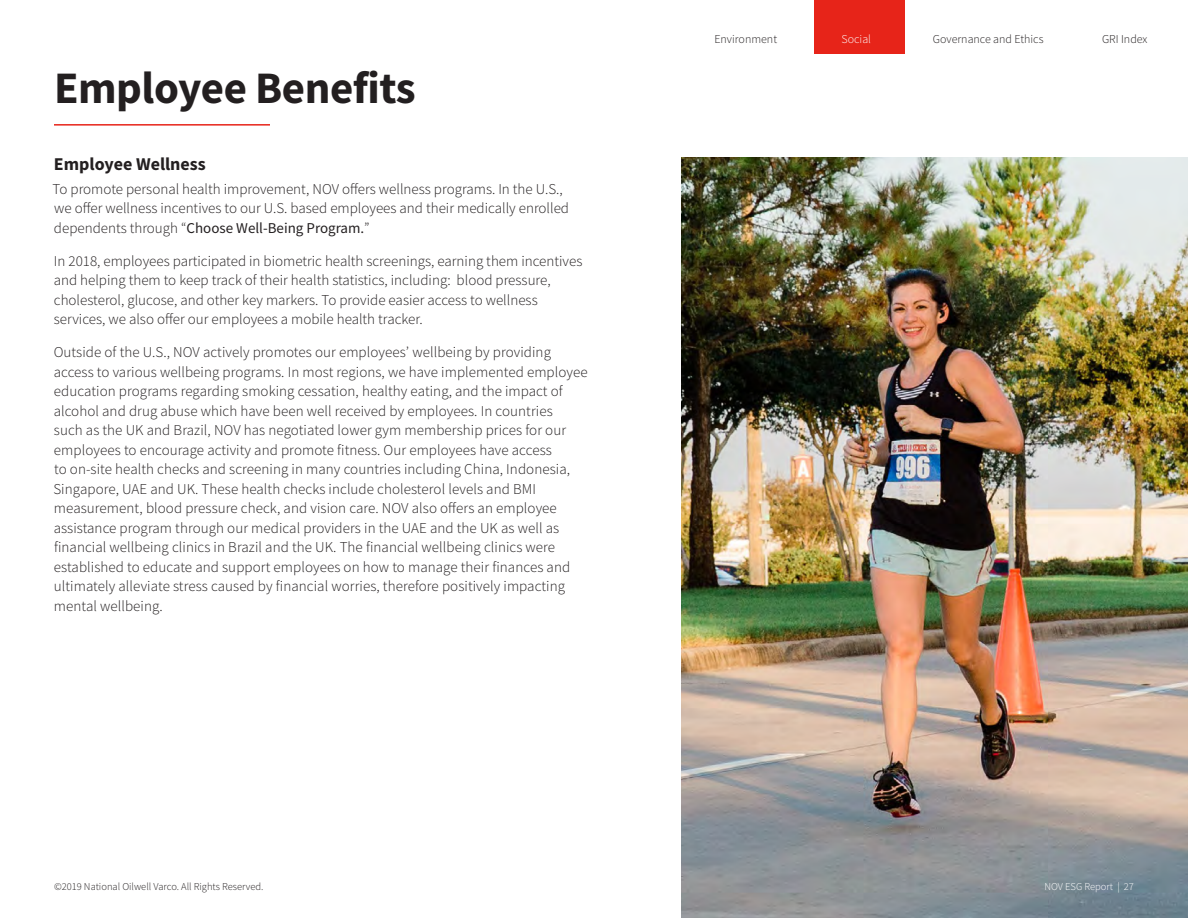
<style>
.page{position:relative;width:1188px;height:918px;background:#fff}
.page>*{position:absolute;margin:0;border:0;box-sizing:border-box;transform-origin:0 0}
.t1{font:700 45px "Source Sans Pro";letter-spacing:-.01em;color:#231f20}
.t2{font:700 18px "Source Sans Pro";color:#231f20}
.t3{font:300 15px/19.5px "Source Sans Pro";letter-spacing:.005em;color:#231f20}
.t4{font:300 12px "Source Sans Pro";color:#231f20}
.t5{font:300 12px "Source Sans Pro";color:#fff}
.t6{font:300 10.5px "Source Sans Pro";color:#231f20}
.t7{font:300 10.5px "Source Sans Pro";color:#fff}
.s1{font-weight:400}
</style>
<div class="page">
<img style="left:682px;top:158px;width:506px;height:760px">
<hr style="left:54px;top:124px;width:216px;height:2px;background:#e72419">
<div style="left:814px;top:0;width:91px;height:53px;background:#e72419"></div>
<h1 class="t1" style="left:54px;top:57px;width:363px">Employee Benefits</h1>
<p class="t2" style="left:54px;top:152px;width:153px">Employee Wellness</p>
<p class="t3" style="left:53px;top:179px;width:518px">To promote personal health improvement, NOV offers wellness programs. In the U.S., we offer wellness incentives to our U.S. based employees and their medically enrolled dependents through “<span class="s1">Choose Well-Being Program.</span>”</p>
<p class="t3" style="left:54px;top:251px;width:530px">In 2018, employees participated in biometric health screenings, earning them incentives and helping them to keep track of their health statistics, including: blood pressure, cholesterol, glucose, and other key markers. To provide easier access to wellness services, we also offer our employees a mobile health tracker.</p>
<p class="t3" style="left:53px;top:343px;width:536px">Outside of the U.S., NOV actively promotes our employees’ wellbeing by providing access to various wellbeing programs. In most regions, we have implemented employee education programs regarding smoking cessation, healthy eating, and the impact of alcohol and drug abuse which have been well received by employees. In countries<br>such as the UK and Brazil, NOV has negotiated lower gym membership prices for our employees to encourage activity and promote fitness. Our employees have access<br>to on-site health checks and screening in many countries including China, Indonesia, Singapore, UAE and UK. These health checks include cholesterol levels and BMI measurement, blood pressure check, and vision care. NOV also offers an employee assistance program through our medical providers in the UAE and the UK as well as financial wellbeing clinics in Brazil and the UK. The financial wellbeing clinics were established to educate and support employees on how to manage their finances and ultimately alleviate stress caused by financial worries, therefore positively impacting mental wellbeing.</p>
<p class="t4" style="left:714px;top:32px;width:64px">Environment</p>
<p class="t5" style="left:842px;top:32px;width:31px">Social</p>
<p class="t4" style="left:933px;top:32px;width:112px">Governance and Ethics</p>
<p class="t4" style="left:1102px;top:32px;width:47px">GRI Index</p>
<p class="t6" style="left:54px;top:880px;width:211px">©2019 National Oilwell Varco. All Rights Reserved.</p>
<p class="t7" style="left:1045px;top:880px;width:91px">NOV ESG Report | 27</p>
</div>
